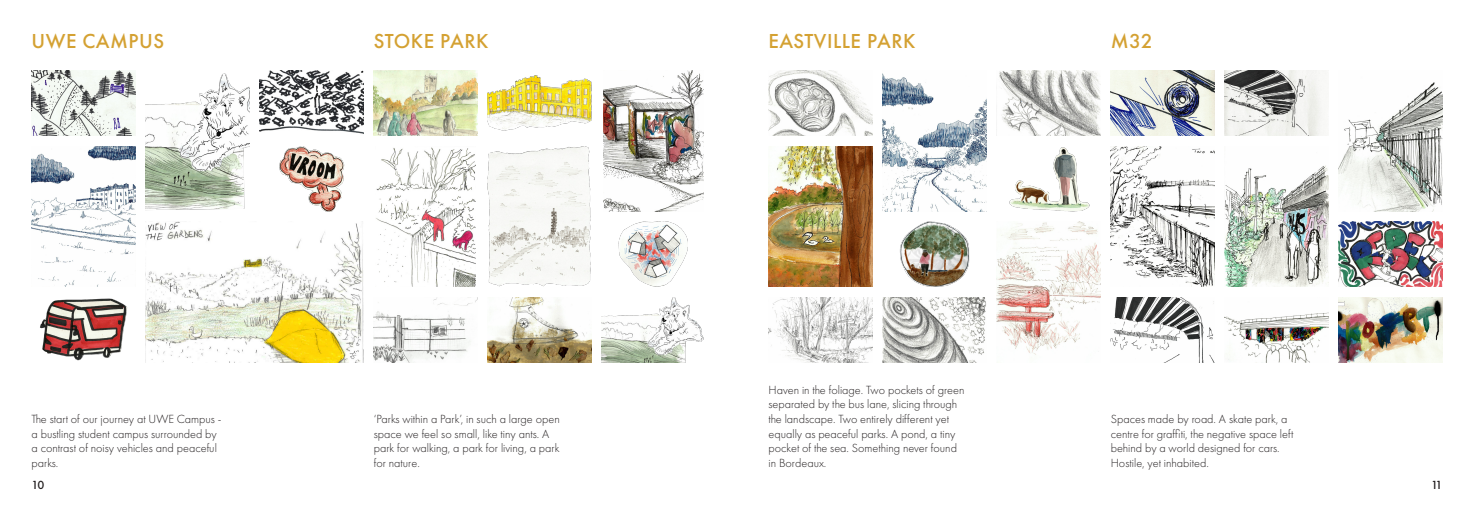
<style>
.page{position:relative;width:1474px;height:521px;background:#fff}
.page>*{position:absolute;margin:0;border:0;box-sizing:border-box;transform-origin:0 0}
.Paragraph_Style_6{font:500 21px "Futura PT";letter-spacing:.025em;color:#d4a132}
.t1{font:300 12.25px/14.7px "Futura PT";color:#231f20}
.t2{font:500 12.25px "Futura PT";color:#231f20}
</style>
<div class="page">
<img style="left:32px;top:71px;width:103px;height:65px">
<img style="left:146px;top:73px;width:103px;height:138px">
<img style="left:260px;top:71px;width:103px;height:63px">
<img style="left:374px;top:71px;width:103px;height:65px">
<img style="left:488px;top:76px;width:103px;height:55px">
<img style="left:604px;top:71px;width:99px;height:140px">
<img style="left:279px;top:146px;width:65px;height:65px">
<img style="left:488px;top:146px;width:103px;height:141px">
<img style="left:32px;top:146px;width:103px;height:141px">
<img style="left:376px;top:147px;width:99px;height:140px">
<img style="left:618px;top:222px;width:70px;height:65px">
<img style="left:40px;top:299px;width:88px;height:62px">
<img style="left:146px;top:222px;width:217px;height:140px">
<img style="left:374px;top:297px;width:103px;height:65px">
<img style="left:488px;top:297px;width:103px;height:65px">
<img style="left:602px;top:297px;width:102px;height:65px">
<img style="left:768px;top:71px;width:104px;height:65px">
<img style="left:882px;top:73px;width:104px;height:138px">
<img style="left:996px;top:222px;width:104px;height:133px">
<img style="left:996px;top:71px;width:104px;height:65px">
<img style="left:900px;top:222px;width:70px;height:65px">
<img style="left:1110px;top:71px;width:104px;height:65px">
<img style="left:1224px;top:71px;width:102px;height:65px">
<img style="left:1338px;top:82px;width:104px;height:129px">
<img style="left:1009px;top:147px;width:80px;height:64px">
<img style="left:882px;top:297px;width:104px;height:65px">
<img style="left:1224px;top:165px;width:104px;height:122px">
<img style="left:768px;top:146px;width:104px;height:141px">
<img style="left:1110px;top:146px;width:104px;height:141px">
<img style="left:1338px;top:222px;width:104px;height:65px">
<img style="left:768px;top:297px;width:104px;height:65px">
<img style="left:1110px;top:297px;width:104px;height:65px">
<img style="left:1224px;top:312px;width:104px;height:50px">
<img style="left:1338px;top:297px;width:104px;height:65px">
<p class="Paragraph_Style_6" style="left:32px;top:28px;width:134px">UWE CAMPUS</p>
<p class="Paragraph_Style_6" style="left:374px;top:28px;width:116px">STOKE PARK</p>
<p class="Paragraph_Style_6" style="left:768px;top:28px;width:148px">EASTVILLE PARK</p>
<p class="Paragraph_Style_6" style="left:1110px;top:28px;width:43px">M32</p>
<p class="t1" style="left:32px;top:412px;width:191px">The start of our journey at UWE Campus - a bustling student campus surrounded by a contrast of noisy vehicles and peaceful parks.</p>
<p class="t1" style="left:374px;top:412px;width:187px">‘Parks within a Park’, in such a large open space we feel so small, like tiny ants. A park for walking, a park for living, a park for nature.</p>
<p class="t1" style="left:768px;top:382px;width:197px">Haven in the foliage. Two pockets of green separated by the bus lane, slicing through the landscape. Two entirely different yet equally as peaceful parks. A pond, a tiny pocket of the sea. Something never found in Bordeaux.</p>
<p class="t1" style="left:1110px;top:412px;width:184px">Spaces made by road. A skate park, a centre for graffiti, the negative space left behind by a world designed for cars.<br>Hostile, yet inhabited.</p>
<p class="t2" style="left:32px;top:478px;width:14px">10</p>
<p class="t2" style="left:1430px;top:478px;width:13px">11</p>
</div>
